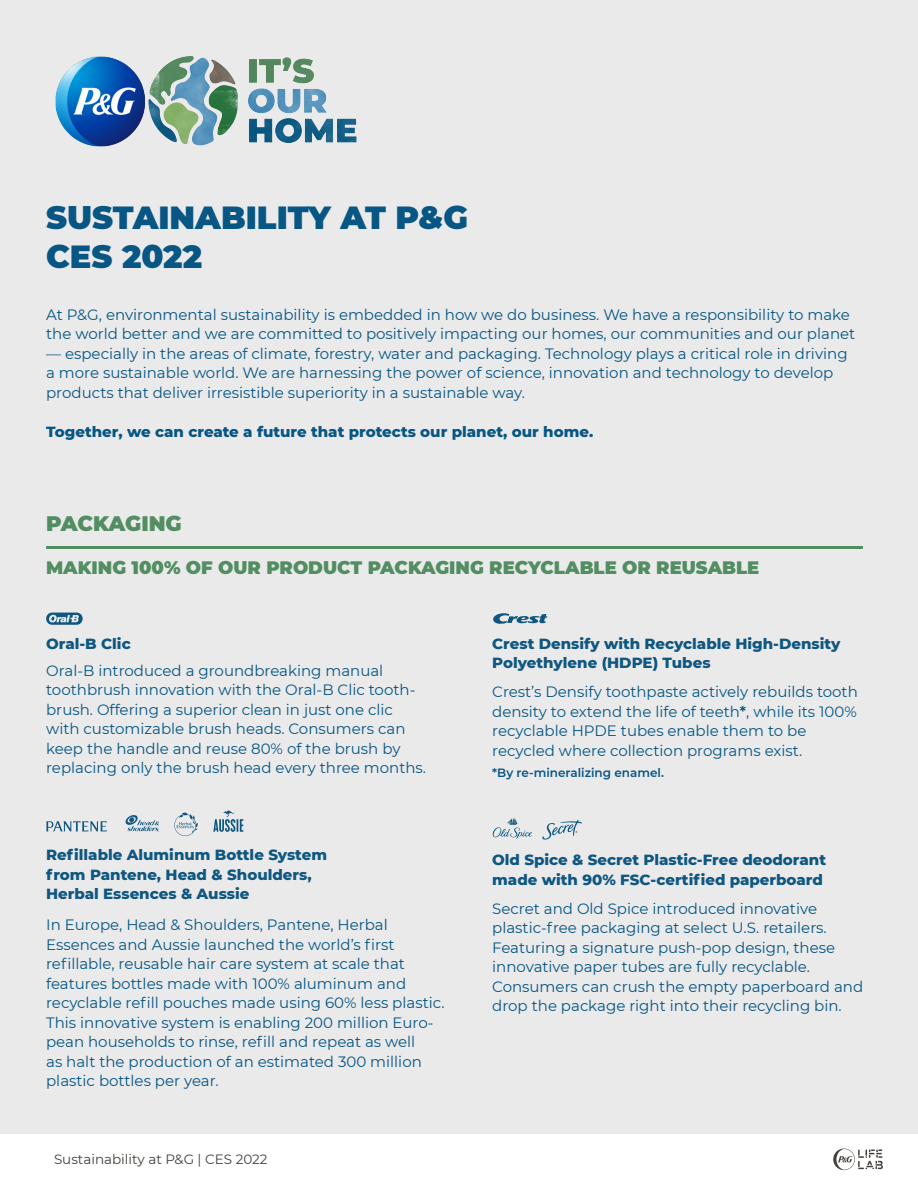
<style>
.page{position:relative;width:918px;height:1188px;background:#fff}
.page>*{position:absolute;margin:0;border:0;box-sizing:border-box;transform-origin:0 0}
.t1{font:900 31.95px/39.8px "Montserrat";color:#075683}
.t2{font:900 21px "Montserrat";letter-spacing:-.005em;color:#528e62}
.t3{font:900 18px "Montserrat";color:#528e62}
.t4{font:15px/19.5px "Montserrat";color:#075683}
.t5{font:800 15px/19.5px "Montserrat";color:#0f5780}
.t6{font:800 15px "Montserrat";color:#075683}
.t7{font:13.5px "Montserrat";color:#44403b}
.t8{font:600 12px "Montserrat";color:#075683}
.s1{font-weight:600}
</style>
<div class="page">
<div style="left:0;top:0;width:918px;height:1133px;background:#eaeaea"></div>
<hr style="left:46px;top:546px;width:817px;height:3px;background:#528e62">
<svg style="left:833px;top:1149px;width:50px;height:21px"></svg>
<svg style="left:542px;top:820px;width:40px;height:20px"></svg>
<svg style="left:492px;top:818px;width:40px;height:21px"></svg>
<svg style="left:46px;top:821px;width:61px;height:10px"></svg>
<svg style="left:125px;top:815px;width:34px;height:17px"></svg>
<svg style="left:174px;top:812px;width:24px;height:24px"></svg>
<svg style="left:46px;top:613px;width:37px;height:12px"></svg>
<svg style="left:493px;top:613px;width:54px;height:11px"></svg>
<svg style="left:213px;top:811px;width:30px;height:21px"></svg>
<img style="left:55px;top:56px;width:302px;height:91px">
<h1 class="t1" style="left:46px;top:195px;width:423px">SUSTAINABILITY AT P&amp;G<br>CES 2022</h1>
<p class="t4" style="left:46px;top:304px;width:811px">At P&amp;G, environmental sustainability is embedded in how we do business. We have a responsibility to make the world better and we are committed to positively impacting our homes, our communities and our planet</p>
<p class="t4" style="left:46px;top:343px;width:803px">— especially in the areas of climate, forestry, water and packaging. Technology plays a critical role in driving a more sustainable world. We are harnessing the power of science, innovation and technology to develop products that deliver irresistible superiority in a sustainable way.</p>
<p class="t6" style="left:46px;top:420px;width:549px">Together, we can create a future that protects our planet, our home.</p>
<h2 class="t2" style="left:46px;top:508px;width:137px">PACKAGING</h2>
<p class="t3" style="left:46px;top:554px;width:715px">MAKING 100% OF OUR PRODUCT PACKAGING RECYCLABLE OR REUSABLE</p>
<p class="t5" style="left:46px;top:633px;width:86px">Oral-B Clic</p>
<p class="t4" style="left:46px;top:660px;width:382px">Oral-B introduced a groundbreaking manual toothbrush innovation with the Oral-B Clic tooth&shy;brush. Offering a superior clean in just one clic with customizable brush heads. Consumers can keep the handle and reuse 80% of the brush by replacing only the brush head every three months.</p>
<p class="t5" style="left:46px;top:845px;width:282px">Refillable Aluminum Bottle System from Pantene, Head &amp; Shoulders,<br>Herbal Essences &amp; Aussie</p>
<p class="t4" style="left:46px;top:914px;width:400px">In Europe, Head &amp; Shoulders, Pantene, Herbal Essences and Aussie launched the world’s first refillable, reusable hair care system at scale that features bottles made with 100% aluminum and recyclable refill pouches made using 60% less plastic.<br>This innovative system is enabling 200 million Euro&shy;pean households to rinse, refill and repeat as well<br>as halt the production of an estimated 300 million plastic bottles per year.</p>
<p class="t7" style="left:54px;top:1150px;width:215px">Sustainability at P&amp;G | CES 2022</p>
<p class="t5" style="left:492px;top:633px;width:350px">Crest Densify with Recyclable High-Density<br>Polyethylene (HDPE) Tubes</p>
<p class="t4" style="left:492px;top:682px;width:367px">Crest’s Densify toothpaste actively rebuilds tooth density to extend the life of teeth<span class="s1">*</span>, while its 100% recyclable HPDE tubes enable them to be recycled where collection programs exist.</p>
<p class="t8" style="left:492px;top:764px;width:173px">*By re-mineralizing enamel.</p>
<p class="t5" style="left:492px;top:849px;width:335px">Old Spice &amp; Secret Plastic-Free deodorant made with 90% FSC-certified paperboard</p>
<p class="t4" style="left:492px;top:898px;width:373px">Secret and Old Spice introduced innovative plastic-free packaging at select U.S. retailers.<br>Featuring a signature push-pop design, these innovative paper tubes are fully recyclable.<br>Consumers can crush the empty paperboard and drop the package right into their recycling bin.</p>
</div>
